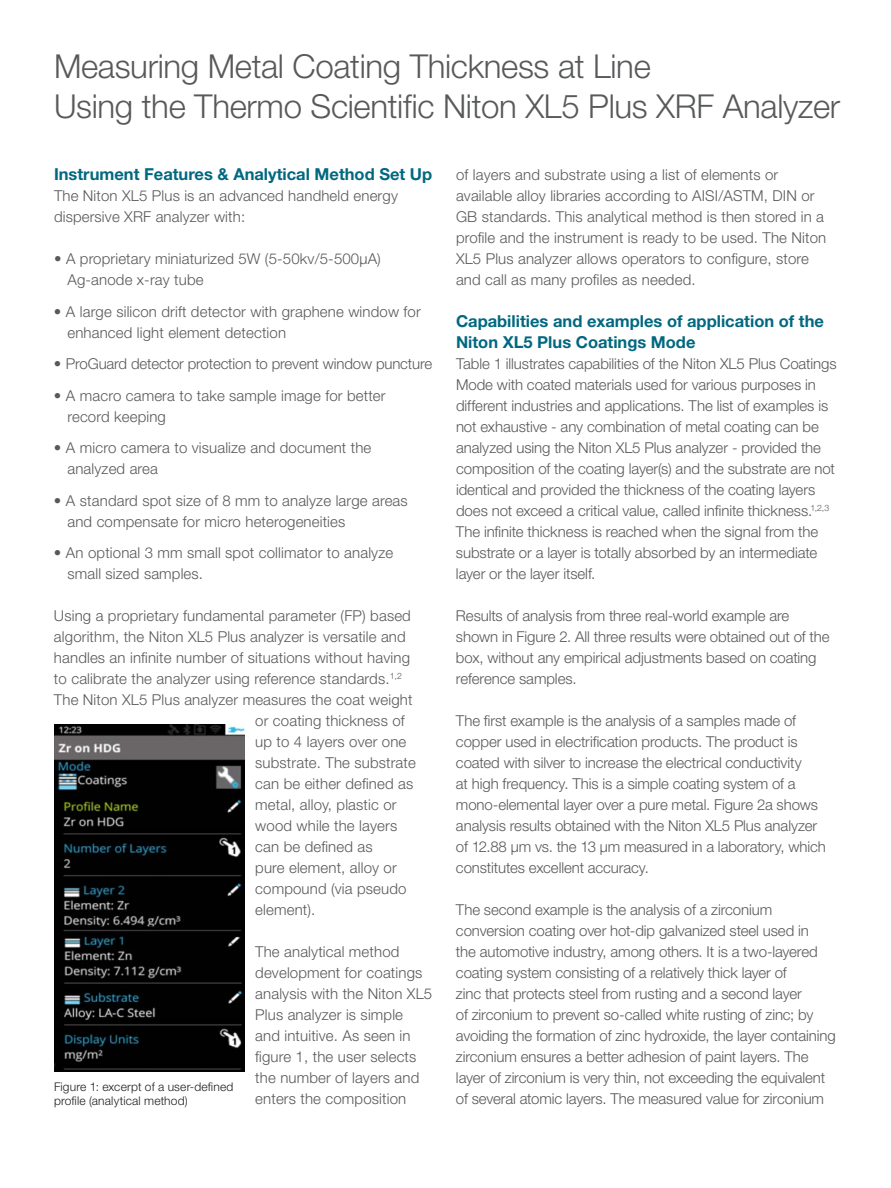
<style>
.page{position:relative;width:891px;height:1188px;background:#fff}
.page>*{position:absolute;margin:0;border:0;box-sizing:border-box;transform-origin:0 0}
.t1{font:300 33px/40.5px "Helvetica Neue LT Std";letter-spacing:-.01em;color:#58595b}
.t2{font:700 16.5px/21px "Helvetica Neue LT Std";color:#006880}
.t3{font:300 15px/21px "Helvetica Neue LT Std";color:#58595b}
.t4{font:300 12px/14.2px "Helvetica Neue LT Std";letter-spacing:.015em;color:#231f20}
</style>
<div class="page">
<img style="left:54px;top:725px;width:190px;height:347px">
<h1 class="t1" style="left:54px;top:45px;width:788px">Measuring Metal Coating Thickness at Line<br>Using the Thermo Scientific Niton XL5 Plus XRF Analyzer</h1>
<p class="t2" style="left:54px;top:163px;width:380px">Instrument Features &amp; Analytical Method Set Up</p>
<p class="t3" style="left:54px;top:185px;width:345px">The Niton XL5 Plus is an advanced handheld energy dispersive XRF analyzer with:</p>
<p class="t3" style="left:67px;top:248px;width:315px;text-indent:-13px">• A proprietary miniaturized 5W (5-50kv/5-500µA)<br>Ag-anode x-ray tube</p>
<p class="t3" style="left:67px;top:300px;width:355px;text-indent:-14px">• A large silicon drift detector with graphene window for enhanced light element detection</p>
<p class="t3" style="left:54px;top:353px;width:380px">• ProGuard detector protection to prevent window puncture</p>
<p class="t3" style="left:67px;top:384px;width:320px;text-indent:-14px">• A macro camera to take sample image for better record keeping</p>
<p class="t3" style="left:67px;top:437px;width:305px;text-indent:-14px">• A micro camera to visualize and document the analyzed area</p>
<p class="t3" style="left:67px;top:489px;width:342px;text-indent:-14px">• A standard spot size of 8 mm to analyze large areas and compensate for micro heterogeneities</p>
<p class="t3" style="left:67px;top:542px;width:327px;text-indent:-14px">• An optional 3 mm small spot collimator to analyze small sized samples.</p>
<p class="t3" style="left:54px;top:605px;width:358px">Using a proprietary fundamental parameter (FP) based</p>
<p class="t3" style="left:54px;top:626px;width:353px">algorithm, the Niton XL5 Plus analyzer is versatile and</p>
<p class="t3" style="left:54px;top:647px;width:358px">handles an infinite number of situations without having</p>
<p class="t3" style="left:54px;top:668px;width:350px">to calibrate the analyzer using reference standards.<sup>1,2</sup></p>
<p class="t3" style="left:54px;top:689px;width:360px">The Niton XL5 Plus analyzer measures the coat weight</p>
<p class="t3" style="left:255px;top:710px;width:151px">or coating thickness of</p>
<p class="t3" style="left:255px;top:731px;width:153px">up to 4 layers over one</p>
<p class="t3" style="left:255px;top:752px;width:162px">substrate. The substrate</p>
<p class="t3" style="left:255px;top:773px;width:160px">can be either defined as</p>
<p class="t3" style="left:255px;top:794px;width:143px">metal, alloy, plastic or</p>
<p class="t3" style="left:255px;top:815px;width:143px">wood while the layers</p>
<p class="t3" style="left:255px;top:836px;width:119px">can be defined as</p>
<p class="t3" style="left:255px;top:857px;width:143px">pure element, alloy or</p>
<p class="t3" style="left:255px;top:878px;width:153px">compound (via pseudo</p>
<p class="t3" style="left:255px;top:899px;width:62px">element).</p>
<p class="t3" style="left:255px;top:941px;width:178px">The analytical method development for coatings analysis with the Niton XL5<br>Plus analyzer is simple<br>and intuitive. As seen in figure 1, the user selects the number of layers and enters the composition</p>
<p class="t4" style="left:54px;top:1079px;width:181px">Figure 1: excerpt of a user-defined profile (analytical method)</p>
<p class="t3" style="left:456px;top:164px;width:372px">of layers and substrate using a list of elements or available alloy libraries according to AISI/ASTM, DIN or GB standards. This analytical method is then stored in a profile and the instrument is ready to be used. The Niton XL5 Plus analyzer allows operators to configure, store and call as many profiles as needed.</p>
<p class="t2" style="left:456px;top:310px;width:370px">Capabilities and examples of application of the<br>Niton XL5 Plus Coatings Mode</p>
<p class="t3" style="left:456px;top:353px;width:382px">Table 1 illustrates capabilities of the Niton XL5 Plus Coatings Mode with coated materials used for various purposes in different industries and applications. The list of examples is not exhaustive - any combination of metal coating can be analyzed using the Niton XL5 Plus analyzer - provided the composition of the coating layer(s) and the substrate are not identical and provided the thickness of the coating layers does not exceed a critical value, called infinite thickness.<sup>1,2,3<br></sup>The infinite thickness is reached when the signal from the substrate or a layer is totally absorbed by an intermediate layer or the layer itself.</p>
<p class="t3" style="left:456px;top:605px;width:375px">Results of analysis from three real-world example are shown in Figure 2. All three results were obtained out of the box, without any empirical adjustments based on coating reference samples.</p>
<p class="t3" style="left:456px;top:710px;width:371px">The first example is the analysis of a samples made of copper used in electrification products. The product is coated with silver to increase the electrical conductivity<br>at high frequency. This is a simple coating system of a mono-elemental layer over a pure metal. Figure 2a shows analysis results obtained with the Niton XL5 Plus analyzer of 12.88 µm vs. the 13 µm measured in a laboratory, which constitutes excellent accuracy.</p>
<p class="t3" style="left:456px;top:899px;width:381px">The second example is the analysis of a zirconium conversion coating over hot-dip galvanized steel used in<br>the automotive industry, among others. It is a two-layered coating system consisting of a relatively thick layer of<br>zinc that protects steel from rusting and a second layer<br>of zirconium to prevent so-called white rusting of zinc; by avoiding the formation of zinc hydroxide, the layer containing zirconium ensures a better adhesion of paint layers. The layer of zirconium is very thin, not exceeding the equivalent of several atomic layers. The measured value for zirconium</p>
</div>
